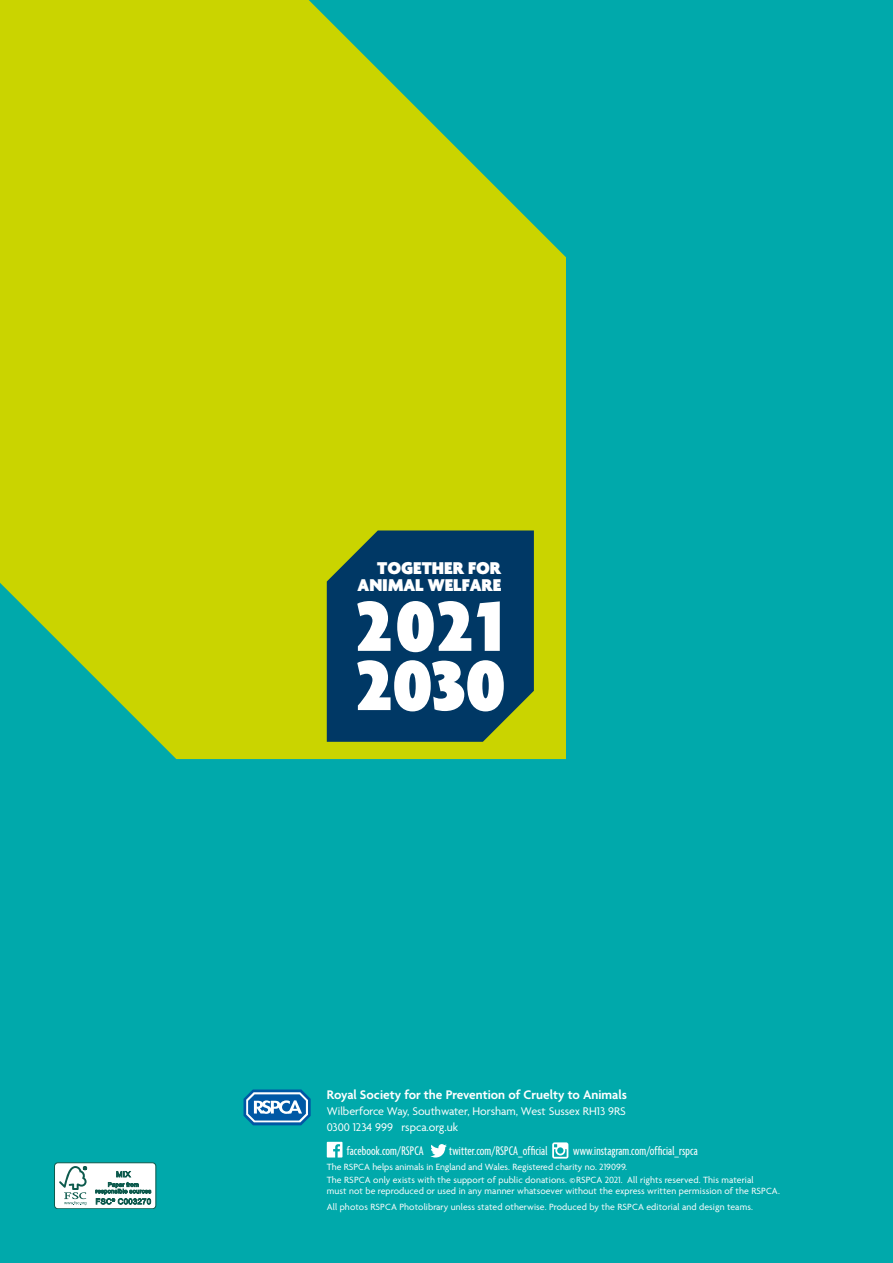
<style>
.page{position:relative;width:893px;height:1263px;background:#00a9ab}
.page>*{position:absolute;margin:0;border:0;box-sizing:border-box;transform-origin:0 0}
.t1{font:900 18.45px/17.5px "Agenda";color:#fff;text-align:right}
.t2{font:extra-condensed 13.5px "Agenda";letter-spacing:.01em;color:#fff}
.t3{font:600 13.5px "Agenda";color:#fff}
.t4{font:12px/15.3px "Agenda";color:#fff}
.t5{font:9.75px/11.9px "Agenda";letter-spacing:.01em;color:#fff}
</style>
<div class="page">
<svg style="left:0;top:0;width:566px;height:759px;background:#b1ce14"></svg>
<svg style="left:327px;top:1142px;width:15px;height:15px"></svg>
<svg style="left:430px;top:1144px;width:17px;height:13px"></svg>
<svg style="left:552px;top:1142px;width:16px;height:16px"></svg>
<svg style="left:243px;top:1089px;width:68px;height:36px;background:#468dbe"></svg>
<svg style="left:327px;top:530px;width:207px;height:212px;background:#436c7f"></svg>
<div style="left:55px;top:1163px;width:101px;height:46px;background:#fff;border-radius:3px"></div>
<div style="left:54px;top:1162px;width:102px;height:47px;border:1px solid #0d5a4d;border-radius:3px"></div>
<svg style="left:59px;top:1166px;width:28px;height:39px"></svg>
<svg style="left:96px;top:1171px;width:55px;height:33px"></svg>
<h1 class="t1" style="left:358px;top:560px;width:145px">TOGETHER FOR<br>ANIMAL WELFARE</h1>
<h2 class="t3" style="left:327px;top:1086px;width:302px">Royal Society for the Prevention of Cruelty to Animals</h2>
<p class="t4" style="left:327px;top:1103px;width:301px">Wilberforce Way, Southwater, Horsham, West Sussex RH13 9RS<br>0300 1234 999 rspca.org.uk</p>
<h2 class="t2" style="left:347px;top:1143px;width:78px">facebook.com/RSPCA</h2>
<h2 class="t2" style="left:449px;top:1143px;width:100px">twitter.com/RSPCA_official</h2>
<h2 class="t2" style="left:573px;top:1143px;width:126px">www.instagram.com/official_rspca</h2>
<p class="t5" style="left:327px;top:1161px;width:455px">The RSPCA helps animals in England and Wales. Registered charity no. 219099.<br>The RSPCA only exists with the support of public donations. ©RSPCA 2021. All rights reserved. This material<br>must not be reproduced or used in any manner whatsoever without the express written permission of the RSPCA.</p>
<p class="t5" style="left:327px;top:1200px;width:428px">All photos RSPCA Photolibrary unless stated otherwise. Produced by the RSPCA editorial and design teams.</p>
</div>
